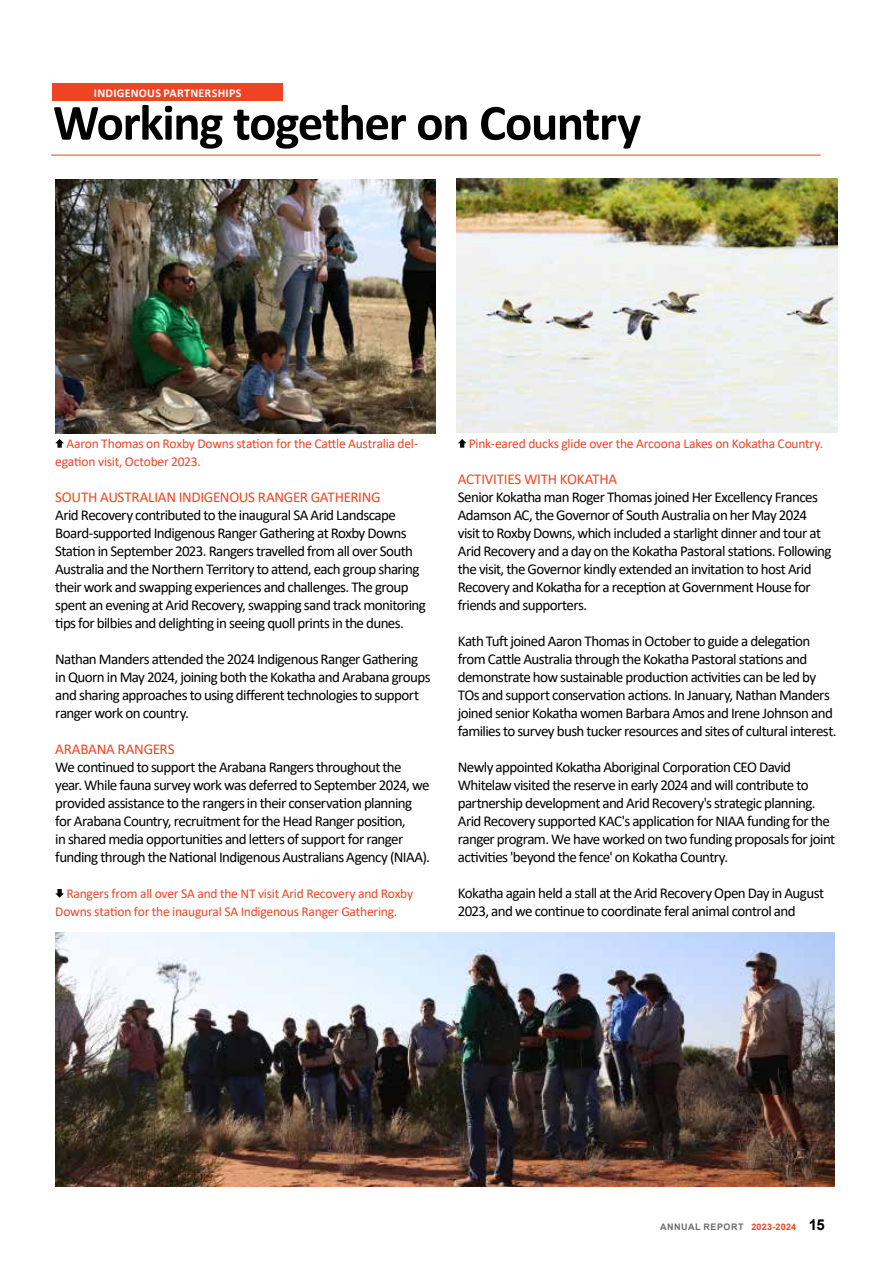
<style>
.page{position:relative;width:893px;height:1263px;background:#fff}
.page>*{position:absolute;margin:0;border:0;box-sizing:border-box;transform-origin:0 0}
.t1{font:700 51px "Calibri";letter-spacing:-.03em;color:#000}
.t2{font:15px/18px "Calibri";letter-spacing:-.04em;color:#000}
.t3{font:15px "Calibri";letter-spacing:-.015em;color:#ef4423}
.t4{font:13.5px/18px "Calibri";letter-spacing:-.015em;color:#ef4423}
.t5{font:700 12px "Calibri";letter-spacing:.02em;color:#fff}
.t6{font:700 9px "Arial";letter-spacing:.055em;color:#6d6e71}
.s1{color:#ef4423}
.s2{font-size:15px;color:#000}
</style>
<div class="page">
<div style="left:52px;top:84px;width:231px;height:17px;background:#ef4423"></div>
<hr style="left:51px;top:155px;width:770px;height:1px;background:#ef4423">
<img style="left:55px;top:932px;width:780px;height:254px">
<img style="left:456px;top:179px;width:381px;height:254px">
<img style="left:55px;top:180px;width:381px;height:254px">
<svg style="left:55px;top:439px;width:9px;height:9px"></svg>
<svg style="left:458px;top:439px;width:8px;height:9px"></svg>
<svg style="left:55px;top:889px;width:9px;height:9px"></svg>
<p class="t5" style="left:94px;top:85px;width:149px">INDIGENOUS PARTNERSHIPS</p>
<h1 class="t1" style="left:53px;top:87px;width:590px">Working together on Country</h1>
<p class="t4" style="left:55px;top:434px;width:364px;text-indent:11px">Aaron Thomas on Roxby Downs station for the Cattle Australia del&shy;egation visit, October 2023.</p>
<p class="t4" style="left:469px;top:434px;width:356px">Pink-eared ducks glide over the Arcoona Lakes on Kokatha Country.</p>
<p class="t3" style="left:55px;top:486px;width:327px">SOUTH AUSTRALIAN INDIGENOUS RANGER GATHERING</p>
<p class="t2" style="left:55px;top:505px;width:372px">Arid Recovery contributed to the inaugural SA Arid Landscape Board-supported Indigenous Ranger Gathering at Roxby Downs Station in September 2023. Rangers travelled from all over South Australia and the Northern Territory to attend, each group sharing their work and swapping experiences and challenges. The group spent an evening at Arid Recovery, swapping sand track monitoring tips for bilbies and delighting in seeing quoll prints in the dunes.</p>
<p class="t2" style="left:55px;top:649px;width:377px">Nathan Manders attended the 2024 Indigenous Ranger Gathering in Quorn in May 2024, joining both the Kokatha and Arabana groups and sharing approaches to using different technologies to support ranger work on country.</p>
<p class="t3" style="left:55px;top:738px;width:121px">ARABANA RANGERS</p>
<p class="t2" style="left:55px;top:757px;width:376px">We continued to support the Arabana Rangers throughout the year. While fauna survey work was deferred to September 2024, we provided assistance to the rangers in their conservation planning for Arabana Country, recruitment for the Head Ranger position,<br>in shared media opportunities and letters of support for ranger funding through the National Indigenous Australians Agency (NIAA).</p>
<p class="t4" style="left:55px;top:884px;width:359px;text-indent:11px">Rangers from all over SA and the NT visit Arid Recovery and Roxby<br>Downs station for the inaugural SA Indigenous Ranger Gathering.</p>
<p class="t3" style="left:458px;top:468px;width:161px">ACTIVITIES WITH KOKATHA</p>
<p class="t2" style="left:458px;top:487px;width:375px">Senior Kokatha man Roger Thomas joined Her Excellency Frances Adamson AC, the Governor of South Australia on her May 2024 visit to Roxby Downs, which included a starlight dinner and tour at Arid Recovery and a day on the Kokatha Pastoral stations. Following the visit, the Governor kindly extended an invitation to host Arid Recovery and Kokatha for a reception at Government House for friends and supporters.</p>
<p class="t2" style="left:458px;top:631px;width:380px">Kath Tuft joined Aaron Thomas in October to guide a delegation from Cattle Australia through the Kokatha Pastoral stations and demonstrate how sustainable production activities can be led by TOs and support conservation actions. In January, Nathan Manders joined senior Kokatha women Barbara Amos and Irene Johnson and families to survey bush tucker resources and sites of cultural interest.</p>
<p class="t2" style="left:458px;top:757px;width:379px">Newly appointed Kokatha Aboriginal Corporation CEO David Whitelaw visited the reserve in early 2024 and will contribute to partnership development and Arid Recovery's strategic planning.<br>Arid Recovery supported KAC's application for NIAA funding for the ranger program. We have worked on two funding proposals for joint activities 'beyond the fence' on Kokatha Country.</p>
<p class="t2" style="left:458px;top:883px;width:368px">Kokatha again held a stall at the Arid Recovery Open Day in August<br>2023, and we continue to coordinate feral animal control and</p>
<p class="t6" style="left:660px;top:1221px;width:166px">ANNUAL REPORT <span class="s1">2023-2024</span> <span class="s2">15</span></p>
</div>
